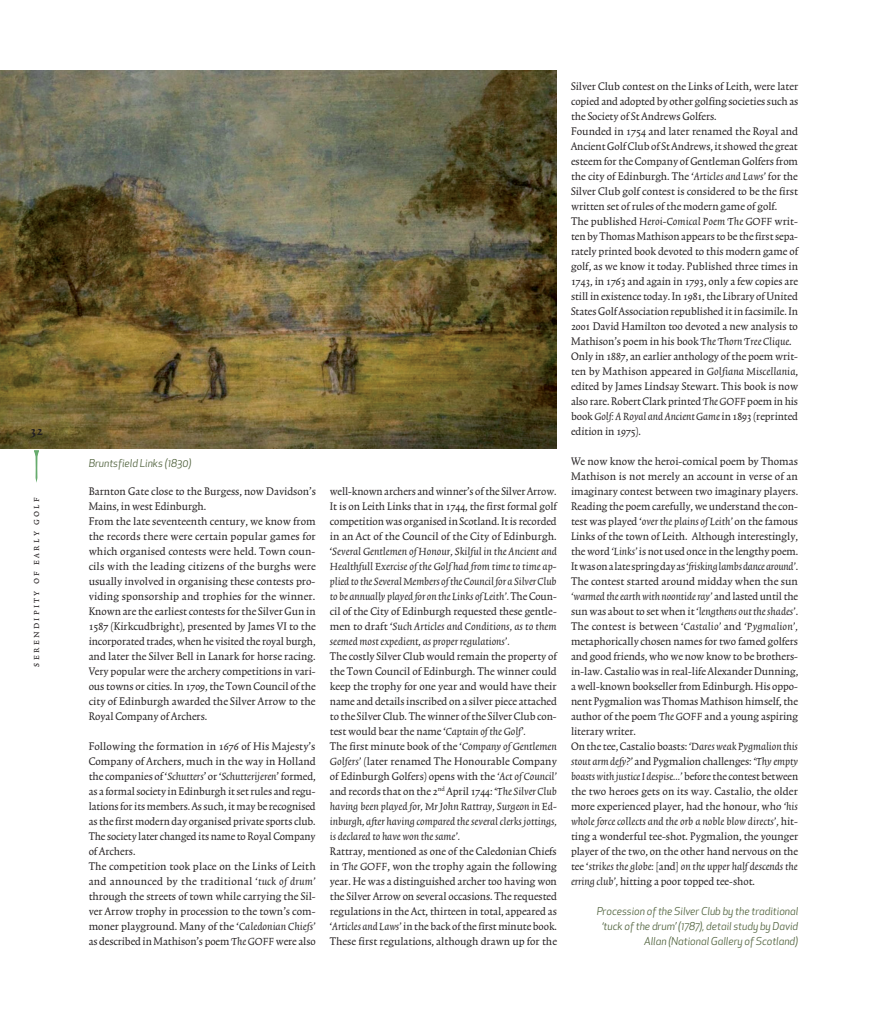
<style>
.page{position:relative;width:869px;height:1028px;background:#fff}
.page>*{position:absolute;margin:0;border:0;box-sizing:border-box;transform-origin:0 0}
.t1{font:700 15px "Trinite No 1";color:#231f20}
.t2{font:13px/15px "Trinite No 1 Rom Con";color:#231f20}
.t3{font:italic 13px/15px "Trinite No 1";color:#231f20;text-align:justify}
.t4{font:11.25px "Trinite No 1 Rom Con Exp";letter-spacing:.2em;color:#231f20}
.t5{font:italic 10.62px/15px "Apex New";letter-spacing:-.005em;color:#52643f;text-align:right}
.s1{font-family:"Trinite No 1";font-style:italic}
.s2{font-family:"Trinite No 1 Rom Con";font-style:normal}
</style>
<div class="page">
<img style="left:0;top:71px;width:556px;height:377px">
<svg style="left:34px;top:450px;width:5px;height:33px"></svg>
<p class="t1" style="left:30px;top:424px;width:14px">32</p>
<p class="t4" style="left:31px;top:666px;width:170px;rotate:-90deg">serendipity of early golf</p>
<p class="t5" style="left:89px;top:456px;width:104px">Bruntsfield Links (1830)</p>
<p class="t2" style="left:89px;top:485px;width:228px">Barnton Gate close to the Burgess, now Davidson’s Mains, in west Edinburgh.<br>From the late seventeenth century, we know from the records there were certain popular games for which organised contests were held. Town coun&shy;cils with the leading citizens of the burghs were usually involved in organising these contests pro&shy;viding sponsorship and trophies for the winner.<br>Known are the earliest contests for the Silver Gun in 1587 (Kirkcudbright), presented by James VI to the incorporated trades, when he visited the royal burgh, and later the Silver Bell in Lanark for horse racing.<br>Very popular were the archery competitions in vari&shy;ous towns or cities. In 1709, the Town Council of the city of Edinburgh awarded the Silver Arrow to the Royal Company of Archers.</p>
<p class="t2" style="left:89px;top:740px;width:228px">Following the formation in 1676 of His Majesty’s Company of Archers, much in the way in Holland the companies of ‘<span class="s1">Schutters</span>’ or ‘<span class="s1">Schutterijeren</span>’ formed, as a formal society in Edinburgh it set rules and regu&shy;lations for its members. As such, it may be recognised as the first modern day organised private sports club.<br>The society later changed its name to Royal Company of Archers.<br>The competition took place on the Links of Leith and announced by the traditional <span class="s1">‘tuck of drum’ </span>through the streets of town while carrying the Sil&shy;ver Arrow trophy in procession to the town’s com&shy;moner playground. Many of the ‘<span class="s1">Caledonian Chiefs’ </span>as described in Mathison’s poem <span class="s1">The GOFF</span> were also</p>
<p class="t2" style="left:330px;top:485px;width:228px;text-align:justify">well-known archers and winner’s of the Silver Arrow.<br>It is on Leith Links that in 1744, the first formal golf competition was organised in Scotland. It is recorded in an Act of the Council of the City of Edinburgh.</p>
<p class="t3" style="left:330px;top:545px;width:228px"><span class="s2">‘</span>Several Gentlemen of Honour, Skilful in the Ancient and Healthfull Exercise of the Golf had from time to time ap&shy;plied to the Several Members of the Council for a Silver Club to be annually played for on the Links of Leith’. <span class="s2">The Coun-</span></p>
<p class="t2" style="left:330px;top:605px;width:228px">cil of the City of Edinburgh requested these gentle-</p>
<p class="t3" style="left:330px;top:620px;width:228px"><span class="s2">men to draft ‘</span>Such Articles and Conditions, as to them seemed most expedient, as proper regulations’.</p>
<p class="t2" style="left:330px;top:650px;width:228px">The costly Silver Club would remain the property of the Town Council of Edinburgh. The winner could keep the trophy for one year and would have their name and details inscribed on a silver piece attached to the Silver Club. The winner of the Silver Club con&shy;test would bear the name ‘<span class="s1">Captain of the Golf’.<br></span>The first minute book of the ‘<span class="s1">Company of Gentlemen Golfers’</span> (later renamed The Honourable Company of Edinburgh Golfers) opens with the <span class="s1">‘Act of Council’ </span>and records that on the 2<sup>nd</sup> April 1744: <span class="s1">‘The Silver Club</span></p>
<p class="t3" style="left:330px;top:800px;width:228px">having been played for, Mr John Rattray, Surgeon in Ed&shy;inburgh, after having compared the several clerks jottings, is declared to have won the same’.</p>
<p class="t2" style="left:330px;top:845px;width:228px;text-align:justify">Rattray, mentioned as one of the Caledonian Chiefs in <span class="s1">The GOFF</span>, won the trophy again the following year. He was a distinguished archer too having won the Silver Arrow on several occasions. The requested regulations in the Act, thirteen in total, appeared as ‘<span class="s1">Articles and Laws’</span> in the back of the first minute book.<br>These first regulations, although drawn up for the</p>
<p class="t2" style="left:570px;top:80px;width:228px">Silver Club contest on the Links of Leith, were later copied and adopted by other golfing societies such as the Society of St Andrews Golfers.<br>Founded in 1754 and later renamed the Royal and Ancient Golf Club of St Andrews, it showed the great esteem for the Company of Gentleman Golfers from the city of Edinburgh. The ‘<span class="s1">Articles and Laws’</span> for the Silver Club golf contest is considered to be the first written set of rules of the modern game of golf.</p>
<p class="t3" style="left:570px;top:215px;width:228px"><span class="s2">The published</span> Heroi-Comical Poem The GOFF <span class="s2">writ-</span></p>
<p class="t2" style="left:570px;top:230px;width:228px">ten by Thomas Mathison appears to be the first sepa&shy;rately printed book devoted to this modern game of golf, as we know it today. Published three times in 1743, in 1763 and again in 1793, only a few copies are still in existence today. In 1981, the Library of United States Golf Association republished it in facsimile. In 2001 David Hamilton too devoted a new analysis to Mathison’s poem in his book <span class="s1">The Thorn Tree Clique</span>.<br>Only in 1887, an earlier anthology of the poem writ&shy;ten by Mathison appeared in <span class="s1">Golfiana Miscellania</span>, edited by James Lindsay Stewart. This book is now also rare. Robert Clark printed <span class="s1">The GOFF</span> poem in his</p>
<p class="t3" style="left:570px;top:410px;width:228px"><span class="s2">book</span> Golf: A Royal and Ancient Game <span class="s2">in 1893 (reprinted</span></p>
<p class="t2" style="left:570px;top:425px;width:71px">edition in 1975).</p>
<p class="t2" style="left:570px;top:455px;width:228px;text-align:justify">We now know the heroi-comical poem by Thomas Mathison is not merely an account in verse of an imaginary contest between two imaginary players.<br>Reading the poem carefully, we understand the con&shy;test was played ‘<span class="s1">over the plains of Leith’</span> on the famous Links of the town of Leith. Although interestingly, the word <span class="s1">‘Links’</span> is not used once in the lengthy poem.</p>
<p class="t3" style="left:570px;top:560px;width:228px"><span class="s2">It was on a late spring day as</span> ‘frisking lambs dance around’<span class="s2">.</span></p>
<p class="t2" style="left:570px;top:575px;width:228px">The contest started around midday when the sun</p>
<p class="t3" style="left:570px;top:590px;width:228px">‘warmed the earth with noontide ray’ <span class="s2">and lasted until the</span></p>
<p class="t2" style="left:570px;top:605px;width:228px">sun was about to set when it <span class="s1">‘lengthens out the shades’</span>.<br>The contest is between ‘<span class="s1">Castalio’</span> and <span class="s1">‘Pygmalion’, </span>metaphorically chosen names for two famed golfers and good friends, who we now know to be brothers&shy;in-law. Castalio was in real-life Alexander Dunning, a well-known bookseller from Edinburgh. His oppo&shy;nent Pygmalion was Thomas Mathison himself, the author of the poem <span class="s1">The GOFF</span> and a young aspiring literary writer.<br>On the tee, Castalio boasts: <span class="s1">‘Dares weak Pygmalion this</span></p>
<p class="t3" style="left:570px;top:755px;width:228px">stout arm defy?’ <span class="s2">and Pygmalion challenges:</span> ‘Thy empty boasts with justice I despise…’ <span class="s2">before the contest between</span></p>
<p class="t2" style="left:570px;top:785px;width:228px">the two heroes gets on its way. Castalio, the older more experienced player, had the honour, who <span class="s1">‘his</span></p>
<p class="t3" style="left:570px;top:815px;width:228px">whole force collects and the orb a noble blow directs’, <span class="s2">hit-</span></p>
<p class="t2" style="left:570px;top:830px;width:228px">ting a wonderful tee-shot. Pygmalion, the younger player of the two, on the other hand nervous on the</p>
<p class="t3" style="left:570px;top:860px;width:228px"><span class="s2">tee ‘</span>strikes the globe: <span class="s2">[and]</span> on the upper half descends the</p>
<p class="t2" style="left:570px;top:875px;width:185px"><span class="s1">erring club’,</span> hitting a poor topped tee-shot.</p>
<p class="t5" style="left:596px;top:904px;width:203px">Procession of the Silver Club by the traditional ‘tuck of the drum’ (1787), detail study by David<br>Allan (National Gallery of Scotland)</p>
</div>
